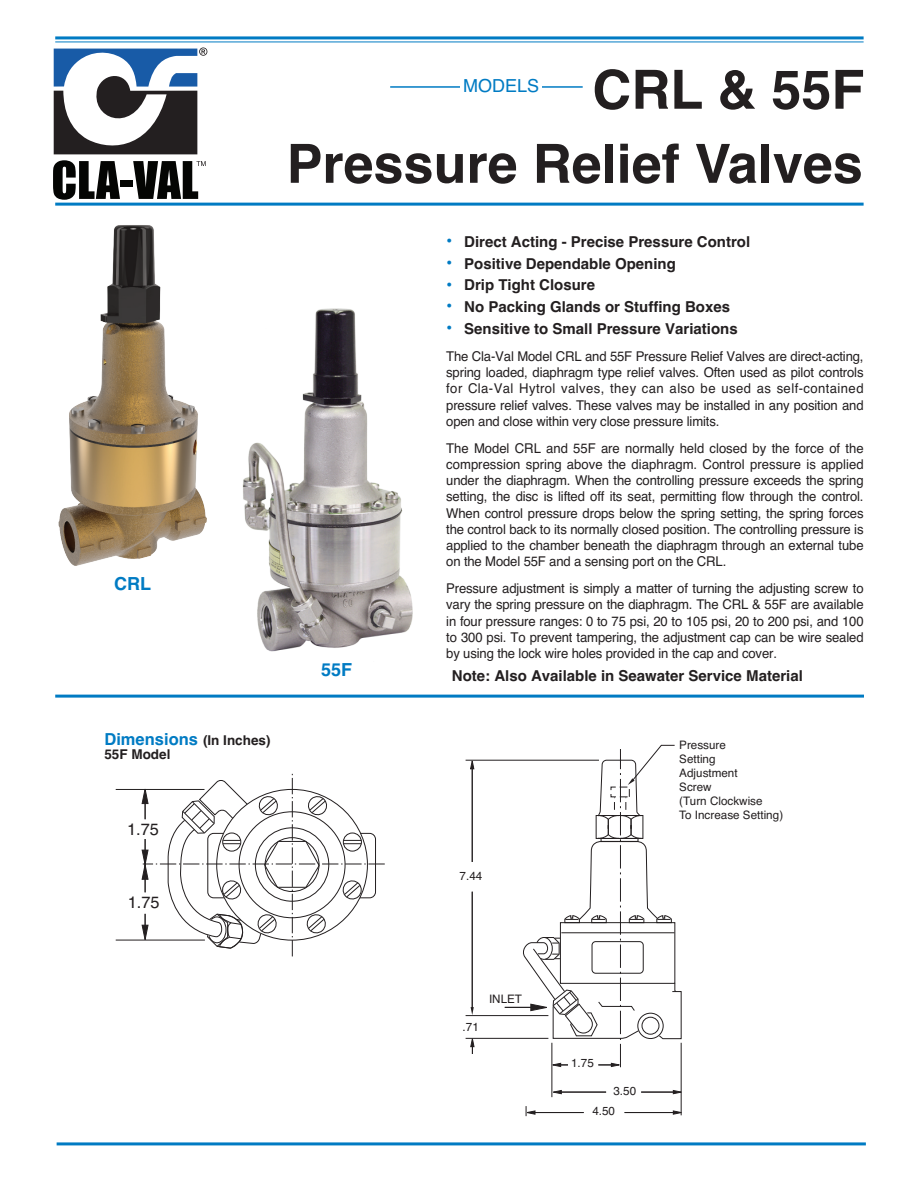
<style>
.page{position:relative;width:918px;height:1188px;background:#fff}
.page>*{position:absolute;margin:0;border:0;box-sizing:border-box;transform-origin:0 0}
.t1{font:700 54px/74.1px "Helvetica";color:#231f20;text-align:right}
.t2{font:18px "Helvetica";color:#007bc3}
.t3{font:700 18px "Helvetica";color:#007bc3}
.t4{font:700 16.5px "Helvetica";color:#007bc3}
.t5{font:16.35px "Helvetica";color:#231f20}
.t6{font:700 15px "Helvetica";color:#231f20}
.t7{font:13.5px/16.2px "Helvetica";letter-spacing:-.01em;color:#231f20;text-align:justify}
.t8{font:700 13.5px "Helvetica";color:#231f20}
.t9{font:11.7px/14.1px "Helvetica";color:#231f20}
.s1{font-size:13.5px;color:#231f20}
.s2{font-size:18px;color:#007bc3}
</style>
<div class="page">
<hr style="left:116px;top:940px;width:89px;height:1px;background:#231f20">
<hr style="left:116px;top:789px;width:88px;height:1px;background:#231f20">
<svg style="left:141px;top:773px;width:244px;height:183px"></svg>
<hr style="left:466px;top:1015px;width:82px;height:1px;background:#231f20">
<hr style="left:466px;top:1038px;width:82px;height:1px;background:#231f20">
<hr style="left:466px;top:760px;width:133px;height:1px;background:#231f20">
<hr style="left:681px;top:1043px;width:1px;height:72px;background:#231f20">
<hr style="left:551px;top:1043px;width:1px;height:54px;background:#231f20">
<svg style="left:469px;top:760px;width:6px;height:10px"></svg>
<hr style="left:472px;top:767px;width:1px;height:95px;background:#231f20">
<svg style="left:471px;top:1007px;width:3px;height:8px"></svg>
<hr style="left:472px;top:892px;width:1px;height:116px;background:#231f20">
<svg style="left:552px;top:1089px;width:10px;height:6px"></svg>
<hr style="left:560px;top:1092px;width:46px;height:1px;background:#231f20">
<svg style="left:672px;top:1089px;width:10px;height:6px"></svg>
<hr style="left:641px;top:1092px;width:34px;height:1px;background:#231f20">
<svg style="left:505px;top:744px;width:177px;height:324px"></svg>
<hr style="left:534px;top:1112px;width:50px;height:1px;background:#231f20">
<svg style="left:672px;top:1110px;width:10px;height:5px"></svg>
<hr style="left:625px;top:1112px;width:50px;height:1px;background:#231f20">
<svg style="left:526px;top:1106px;width:10px;height:10px"></svg>
<svg style="left:470px;top:1038px;width:5px;height:16px"></svg>
<hr style="left:55px;top:695px;width:809px;height:3px;background:#007bc3">
<hr style="left:55px;top:36px;width:809px;height:3px;background:#007bc3">
<hr style="left:55px;top:41px;width:809px;height:1px;background:#007bc3">
<svg style="left:53px;top:160px;width:67px;height:40px"></svg>
<div style="left:121px;top:180px;width:12px;height:7px;background:#040503"></div>
<svg style="left:54px;top:48px;width:153px;height:106px"></svg>
<svg style="left:133px;top:161px;width:73px;height:38px"></svg>
<hr style="left:57px;top:1142px;width:809px;height:3px;background:#007bc3">
<hr style="left:55px;top:203px;width:809px;height:3px;background:#007bc3">
<hr style="left:390px;top:86px;width:193px;height:2px;background:#007bc3">
<div style="left:460px;top:76px;width:82px;height:23px;background:#fff"></div>
<img style="left:58px;top:225px;width:149px;height:341px">
<img style="left:242px;top:308px;width:171px;height:344px">
<h1 class="t1" style="left:286px;top:53px;width:579px">CRL &amp; 55F<br>Pressure Relief Valves</h1>
<h2 class="t2" style="left:463px;top:76px;width:78px">MODELS</h2>
<h2 class="t3" style="left:114px;top:574px;width:38px">CRL</h2>
<p class="t4" style="left:104px;top:730px;width:168px">Dimensions <span class="s1">(In Inches)</span></p>
<p class="t8" style="left:104px;top:746px;width:68px">55F Model</p>
<p class="t5" style="left:127px;top:823px;width:33px">1.75</p>
<p class="t5" style="left:128px;top:896px;width:33px">1.75</p>
<h2 class="t3" style="left:321px;top:659px;width:33px">55F</h2>
<p class="t6" style="left:446px;top:233px;width:305px"><span class="s2">•</span> Direct Acting - Precise Pressure Control</p>
<p class="t6" style="left:446px;top:255px;width:231px"><span class="s2">•</span> Positive Dependable Opening</p>
<p class="t6" style="left:446px;top:276px;width:150px"><span class="s2">•</span> Drip Tight Closure</p>
<p class="t6" style="left:446px;top:298px;width:285px"><span class="s2">•</span> No Packing Glands or Stuffing Boxes</p>
<p class="t6" style="left:446px;top:320px;width:293px"><span class="s2">•</span> Sensitive to Small Pressure Variations</p>
<p class="t7" style="left:446px;top:348px;width:419px">The Cla-Val Model CRL and 55F Pressure Relief Valves are direct-acting, spring loaded, diaphragm type relief valves. Often used as pilot controls for Cla-Val Hytrol valves, they can also be used as self-contained pressure relief valves. These valves may be installed in any position and open and close within very close pressure limits.</p>
<p class="t7" style="left:446px;top:440px;width:419px">The Model CRL and 55F are normally held closed by the force of the compression spring above the diaphragm. Control pressure is applied under the diaphragm. When the controlling pressure exceeds the spring setting, the disc is lifted off its seat, permitting flow through the control.<br>When control pressure drops below the spring setting, the spring forces the control back to its normally closed position. The controlling pressure is applied to the chamber beneath the diaphragm through an external tube on the Model 55F and a sensing port on the CRL.</p>
<p class="t7" style="left:446px;top:581px;width:419px">Pressure adjustment is simply a matter of turning the adjusting screw to vary the spring pressure on the diaphragm. The CRL &amp; 55F are available in four pressure ranges: 0 to 75 psi, 20 to 105 psi, 20 to 200 psi, and 100 to 300 psi. To prevent tampering, the adjustment cap can be wire sealed by using the lock wire holes provided in the cap and cover.</p>
<p class="t6" style="left:452px;top:667px;width:352px">Note: Also Available in Seawater Service Material</p>
<p class="t9" style="left:460px;top:869px;width:24px">7.44</p>
<p class="t9" style="left:679px;top:738px;width:105px">Pressure<br>Setting<br>Adjustment<br>Screw<br>(Turn Clockwise<br>To Increase Setting)</p>
<p class="t9" style="left:463px;top:1020px;width:18px">.71</p>
<p class="t9" style="left:489px;top:992px;width:35px">INLET</p>
<p class="t9" style="left:571px;top:1056px;width:24px">1.75</p>
<p class="t9" style="left:592px;top:1081px;width:45px;line-height:20.5px;text-indent:21px">3.50<br>4.50</p>
</div>
